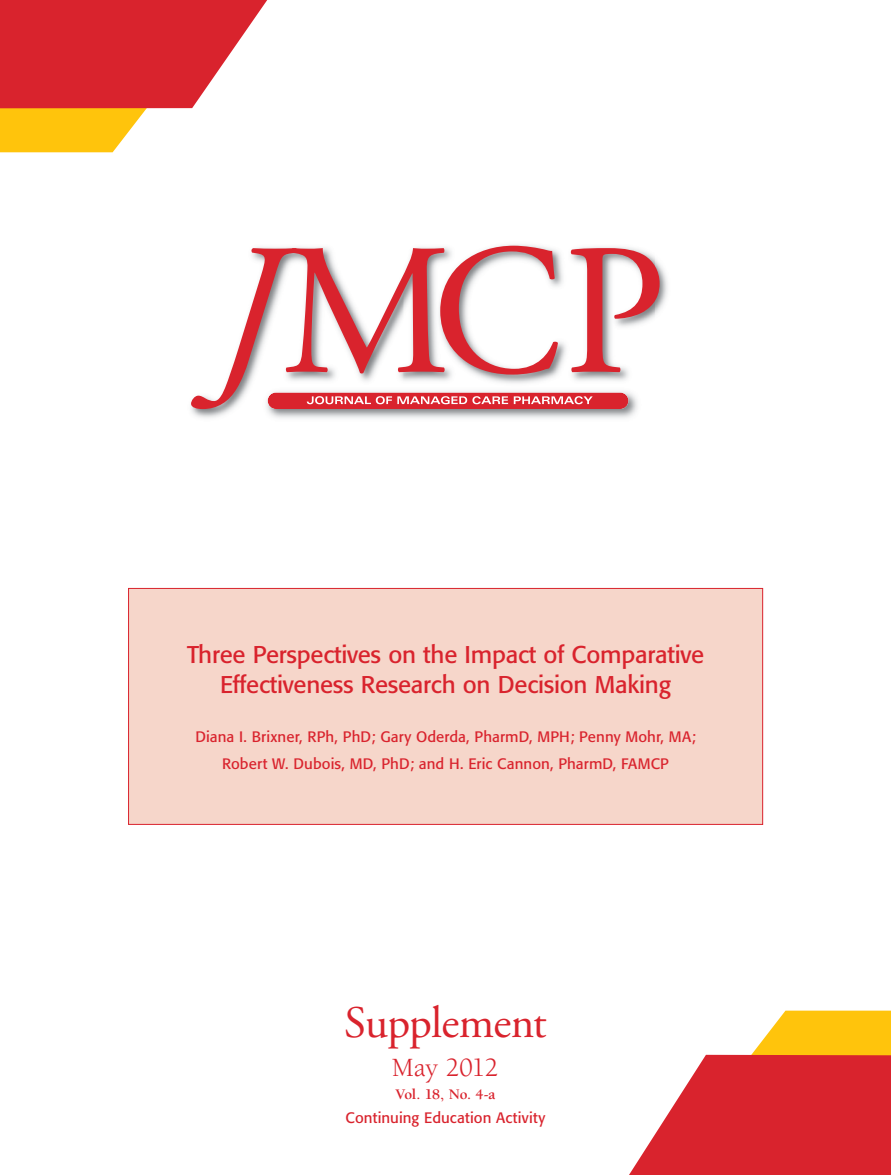
<style>
.page{position:relative;width:891px;height:1175px;background:#fff}
.page>*{position:absolute;margin:0;border:0;box-sizing:border-box;transform-origin:0 0}
.t1{font:45px "Adobe Garamond Pro";letter-spacing:-.02em;color:#d9232d}
.t2{font:27px "Berkeley Pro";letter-spacing:-.02em;color:#d9232d}
.t3{font:24px/30px "Formata";letter-spacing:-.01em;color:#d9232d;text-align:center}
.t4{font:15px/27px "Formata";letter-spacing:.005em;color:#d9232d;text-align:center}
.t5{font:700 15px "Berkeley Pro";letter-spacing:-.025em;color:#d9232d}
</style>
<div class="page">
<div style="left:129px;top:588px;width:634px;height:236px;background:#f6d6ca"></div>
<div style="left:128px;top:588px;width:635px;height:236px;border:1px solid #d9232d"></div>
<svg style="left:0;top:0;width:267px;height:152px"></svg>
<svg style="left:629px;top:1010px;width:262px;height:164px"></svg>
<img style="left:191px;top:244px;width:477px;height:174px">
<img style="left:262px;top:409px;width:380px;height:9px">
<svg style="left:191px;top:246px;width:469px;height:163px"></svg>
<h3 class="t3" style="left:187px;top:639px;width:519px">Three Perspectives on the Impact of Comparative<br>Effectiveness Research on Decision Making</h3>
<p class="t4" style="left:195px;top:723px;width:502px">Diana I. Brixner, RPh, PhD; Gary Oderda, PharmD, MPH; Penny Mohr, MA;<br>Robert W. Dubois, MD, PhD; and H. Eric Cannon, PharmD, FAMCP</p>
<h1 class="t1" style="left:344px;top:995px;width:204px">Supplement</h1>
<h2 class="t2" style="left:392px;top:1052px;width:108px">May 2012</h2>
<p class="t5" style="left:395px;top:1085px;width:102px">Vol. 18, No. 4-a</p>
<p class="t4" style="left:345px;top:1104px;width:201px">Continuing Education Activity</p>
</div>
